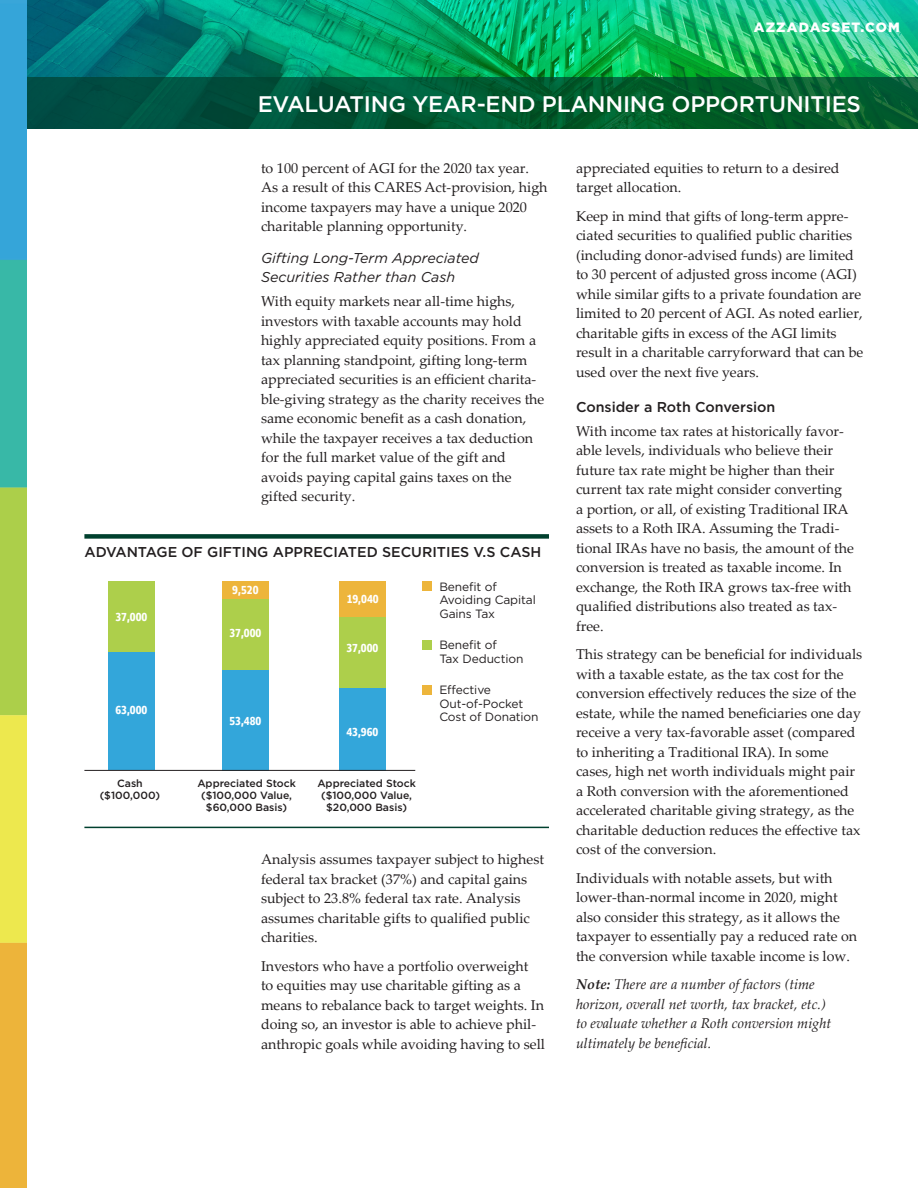
<style>
.page{position:relative;width:918px;height:1188px;background:#fff}
.page>*{position:absolute;margin:0;border:0;box-sizing:border-box;transform-origin:0 0}
.body_bold{font:500 22.5px "Gotham";letter-spacing:-.01em;color:#fff}
.Body_text{font:14.25px/19.5px "Palatino Linotype";color:#231f20}
.Body_text-2{font:italic 14.25px/19.5px "Palatino Linotype";color:#231f20}
.Header_2{font:500 14.25px "Gotham";color:#231f20}
.Body_text-3{font:italic 14.25px/19.5px "Gotham";color:#231f20}
.Header_2-2{font:900 13.5px "Gotham";letter-spacing:.09em;color:#fff}
.Header_2-3{font:12px/13.5px "Gotham";letter-spacing:-.01em;color:#231f20}
.Header_2-4{font:700 12px "Goldman Sans Condensed";color:#fff}
.Header_2-5{font:500 10.5px/12px "Gotham";color:#231f20;text-align:center}
.s1{font-weight:700}
</style>
<div class="page">
<img style="left:26px;top:0;width:892px;height:77px">
<svg style="left:26px;top:77px;width:892px;height:52px;background:#015834"></svg>
<img style="left:0;top:0;width:26px;height:1188px">
<div style="left:108px;top:644px;width:47px;height:126px;background:#33a6da"></div>
<div style="left:108px;top:581px;width:47px;height:71px;background:#adcf4b"></div>
<div style="left:222px;top:663px;width:47px;height:107px;background:#33a6da"></div>
<div style="left:222px;top:594px;width:47px;height:76px;background:#adcf4b"></div>
<div style="left:222px;top:581px;width:47px;height:18px;background:#edb53b"></div>
<div style="left:339px;top:663px;width:47px;height:107px;background:#33a6da"></div>
<div style="left:339px;top:594px;width:47px;height:94px;background:#adcf4b"></div>
<div style="left:339px;top:581px;width:47px;height:35px;background:#edb53b"></div>
<div style="left:422px;top:581px;width:10px;height:10px;background:#edb53b"></div>
<div style="left:423px;top:640px;width:9px;height:9px;background:#adcf4b"></div>
<div style="left:423px;top:685px;width:9px;height:9px;background:#edb53b"></div>
<hr style="left:84px;top:770px;width:331px;height:1px;background:#231f20">
<div style="left:84px;top:534px;width:465px;height:5px;background:#00402e"></div>
<hr style="left:84px;top:827px;width:465px;height:1px;background:#00402e">
<p class="Header_2-2" style="left:754px;top:18px;width:148px">AZZADASSET.COM</p>
<p class="body_bold" style="left:258px;top:90px;width:605px">EVALUATING YEAR-END PLANNING OPPORTUNITIES</p>
<p class="Body_text" style="left:261px;top:158px;width:288px">to 100 percent of AGI for the 2020 tax year.<br>As a result of this CARES Act-provision, high income taxpayers may have a unique 2020 charitable planning opportunity.</p>
<p class="Body_text-3" style="left:261px;top:248px;width:220px">Gifting Long-Term Appreciated<br>Securities Rather than Cash</p>
<p class="Body_text" style="left:261px;top:291px;width:285px">With equity markets near all-time highs, investors with taxable accounts may hold highly appreciated equity positions. From a tax planning standpoint, gifting long-term appreciated securities is an efficient charita&shy;ble-giving strategy as the charity receives the same economic benefit as a cash donation, while the taxpayer receives a tax deduction for the full market value of the gift and avoids paying capital gains taxes on the gifted security.</p>
<p class="Header_2" style="left:84px;top:542px;width:458px">ADVANTAGE OF GIFTING APPRECIATED SECURITIES V.S CASH</p>
<p class="Header_2-4" style="left:115px;top:609px;width:34px">37,000</p>
<p class="Header_2-4" style="left:115px;top:702px;width:34px">63,000</p>
<p class="Header_2-4" style="left:232px;top:582px;width:28px">9,520</p>
<p class="Header_2-4" style="left:229px;top:625px;width:34px">37,000</p>
<p class="Header_2-4" style="left:229px;top:713px;width:34px">53,480</p>
<p class="Header_2-4" style="left:347px;top:592px;width:34px">19,040</p>
<p class="Header_2-4" style="left:346px;top:641px;width:34px">37,000</p>
<p class="Header_2-4" style="left:346px;top:725px;width:34px">43,960</p>
<p class="Header_2-5" style="left:117px;top:778px;width:27px">Cash</p>
<p class="Header_2-5" style="left:100px;top:790px;width:62px">($100,000)</p>
<p class="Header_2-5" style="left:197px;top:778px;width:100px">Appreciated Stock ($100,000 Value, $60,000 Basis)</p>
<p class="Header_2-5" style="left:317px;top:778px;width:100px">Appreciated Stock ($100,000 Value, $20,000 Basis)</p>
<p class="Header_2-3" style="left:439px;top:579px;width:98px">Benefit of<br>Avoiding Capital<br>Gains Tax</p>
<p class="Header_2-3" style="left:439px;top:638px;width:86px">Benefit of<br>Tax Deduction</p>
<p class="Header_2-3" style="left:439px;top:683px;width:101px">Effective<br>Out-of-Pocket<br>Cost of Donation</p>
<p class="Body_text" style="left:261px;top:849px;width:285px">Analysis assumes taxpayer subject to highest federal tax bracket (37%) and capital gains subject to 23.8% federal tax rate. Analysis assumes charitable gifts to qualified public charities.</p>
<p class="Body_text" style="left:261px;top:956px;width:286px">Investors who have a portfolio overweight<br>to equities may use charitable gifting as a means to rebalance back to target weights. In doing so, an investor is able to achieve phil&shy;anthropic goals while avoiding having to sell</p>
<p class="Body_text" style="left:576px;top:158px;width:265px">appreciated equities to return to a desired target allocation.</p>
<p class="Body_text" style="left:576px;top:206px;width:289px">Keep in mind that gifts of long-term appre&shy;ciated securities to qualified public charities (including donor-advised funds) are limited to 30 percent of adjusted gross income (AGI) while similar gifts to a private foundation are limited to 20 percent of AGI. As noted earlier, charitable gifts in excess of the AGI limits result in a charitable carryforward that can be used over the next five years.</p>
<p class="Header_2" style="left:576px;top:398px;width:201px">Consider a Roth Conversion</p>
<p class="Body_text" style="left:576px;top:421px;width:280px">With income tax rates at historically favor&shy;able levels, individuals who believe their future tax rate might be higher than their current tax rate might consider converting<br>a portion, or all, of existing Traditional IRA assets to a Roth IRA. Assuming the Tradi&shy;tional IRAs have no basis, the amount of the conversion is treated as taxable income. In exchange, the Roth IRA grows tax-free with qualified distributions also treated as tax&shy;free.</p>
<p class="Body_text" style="left:576px;top:644px;width:288px">This strategy can be beneficial for individuals with a taxable estate, as the tax cost for the conversion effectively reduces the size of the estate, while the named beneficiaries one day receive a very tax-favorable asset (compared to inheriting a Traditional IRA). In some cases, high net worth individuals might pair a Roth conversion with the aforementioned accelerated charitable giving strategy, as the charitable deduction reduces the effective tax cost of the conversion.</p>
<p class="Body_text" style="left:576px;top:868px;width:283px">Individuals with notable assets, but with lower-than-normal income in 2020, might also consider this strategy, as it allows the taxpayer to essentially pay a reduced rate on the conversion while taxable income is low.</p>
<p class="Body_text-2" style="left:576px;top:974px;width:257px"><span class="s1">Note:</span> There are a number of factors (time horizon, overall net worth, tax bracket, etc.) to evaluate whether a Roth conversion might ultimately be beneficial.</p>
</div>
